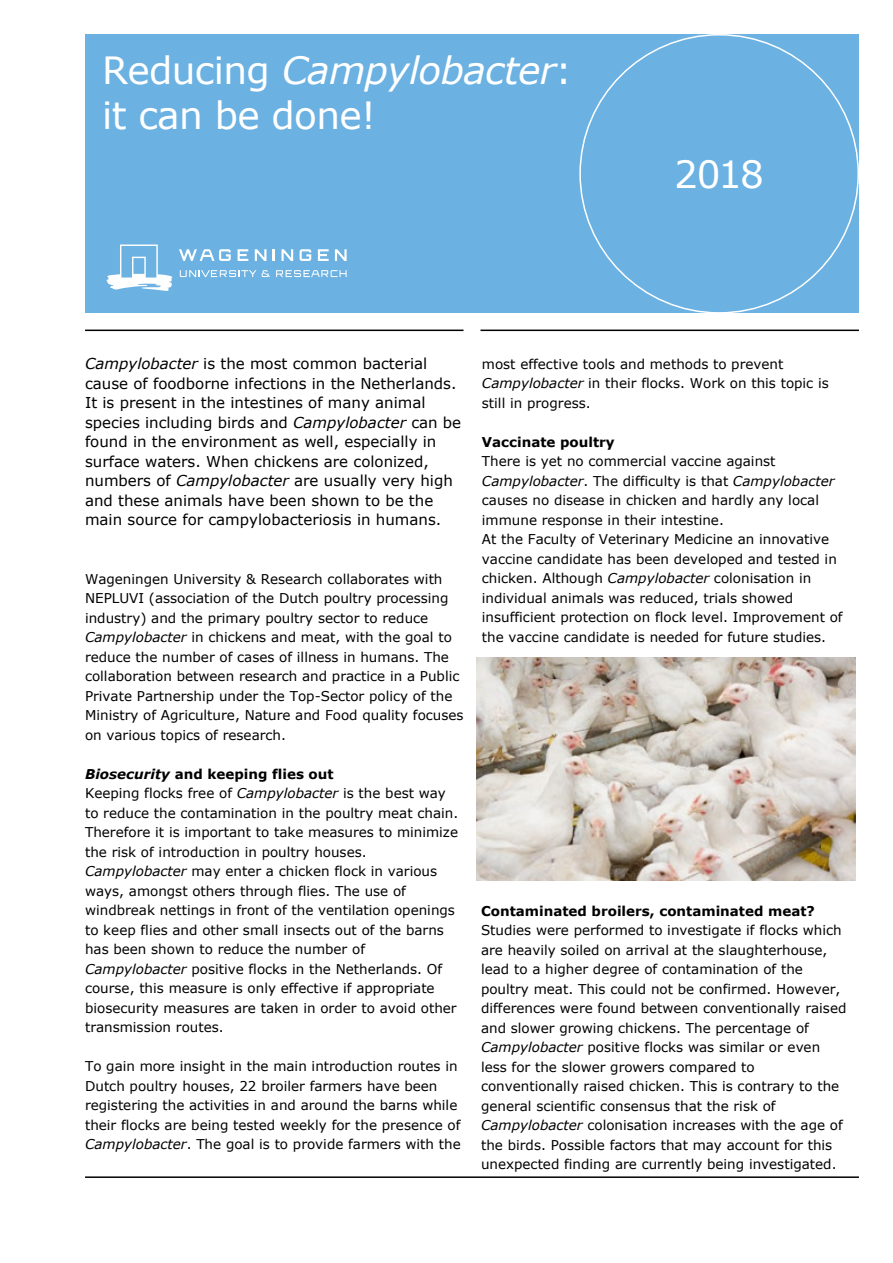
<style>
.page{position:relative;width:893px;height:1263px;background:#fff}
.page>*{position:absolute;margin:0;border:0;box-sizing:border-box;transform-origin:0 0}
.t1{font:37.5px/45px "Verdana";letter-spacing:-.02em;color:#fff}
.t2{font:15px/19.5px "Verdana";color:#000}
.t3{font:13.5px/19.5px "Verdana";color:#000}
.t4{font:700 13.5px "Verdana";color:#000}
.s1{font-style:italic}
.s2{font-weight:700;font-style:italic}
.s3{font-weight:700}
</style>
<div class="page">
<hr style="left:85px;top:1176px;width:774px;height:2px;background:#000">
<hr style="left:480px;top:330px;width:379px;height:1px;background:#000">
<hr style="left:85px;top:330px;width:378px;height:1px;background:#000">
<div style="left:85px;top:34px;width:774px;height:279px;background:#6bb1e2"></div>
<svg style="left:106px;top:244px;width:67px;height:47px"></svg>
<svg style="left:238px;top:249px;width:10px;height:12px"></svg>
<svg style="left:255px;top:249px;width:11px;height:12px"></svg>
<svg style="left:273px;top:249px;width:2px;height:12px"></svg>
<svg style="left:282px;top:249px;width:11px;height:12px"></svg>
<svg style="left:300px;top:249px;width:11px;height:12px"></svg>
<svg style="left:318px;top:249px;width:11px;height:12px"></svg>
<svg style="left:335px;top:249px;width:12px;height:12px"></svg>
<svg style="left:179px;top:249px;width:52px;height:12px"></svg>
<svg style="left:180px;top:270px;width:76px;height:7px"></svg>
<svg style="left:276px;top:270px;width:71px;height:7px"></svg>
<svg style="left:262px;top:270px;width:8px;height:7px"></svg>
<img style="left:477px;top:658px;width:378px;height:223px">
<h1 class="t1" style="left:102px;top:47px;width:472px">Reducing <span class="s1">Campylobacter</span>: it can be done!</h1>
<h1 class="t1" style="left:674px;top:152px;width:91px">2018</h1>
<p class="t2" style="left:85px;top:354px;width:378px"><span class="s1">Campylobacter</span> is the most common bacterial cause of foodborne infections in the Netherlands.<br>It is present in the intestines of many animal species including birds and <span class="s1">Campylobacter</span> can be found in the environment as well, especially in surface waters. When chickens are colonized, numbers of <span class="s1">Campylobacter</span> are usually very high and these animals have been shown to be the main source for campylobacteriosis in humans.</p>
<p class="t3" style="left:85px;top:569px;width:380px">Wageningen University &amp; Research collaborates with NEPLUVI (association of the Dutch poultry processing industry) and the primary poultry sector to reduce <span class="s1">Campylobacter</span> in chickens and meat, with the goal to reduce the number of cases of illness in humans. The collaboration between research and practice in a Public Private Partnership under the Top-Sector policy of the Ministry of Agriculture, Nature and Food quality focuses on various topics of research.</p>
<p class="t3" style="left:85px;top:764px;width:375px"><span class="s2">Biosecurity</span> <span class="s3">and keeping flies out<br></span>Keeping flocks free of <span class="s1">Campylobacter</span> is the best way to reduce the contamination in the poultry meat chain.<br>Therefore it is important to take measures to minimize the risk of introduction in poultry houses.<br><span class="s1">Campylobacter</span> may enter a chicken flock in various ways, amongst others through flies. The use of windbreak nettings in front of the ventilation openings to keep flies and other small insects out of the barns has been shown to reduce the number of <span class="s1">Campylobacter</span> positive flocks in the Netherlands. Of course, this measure is only effective if appropriate biosecurity measures are taken in order to avoid other transmission routes.</p>
<p class="t3" style="left:85px;top:1056px;width:377px">To gain more insight in the main introduction routes in Dutch poultry houses, 22 broiler farmers have been registering the activities in and around the barns while their flocks are being tested weekly for the presence of <span class="s1">Campylobacter</span>. The goal is to provide farmers with the</p>
<p class="t3" style="left:482px;top:354px;width:348px">most effective tools and methods to prevent<br><span class="s1">Campylobacter</span> in their flocks. Work on this topic is still in progress.</p>
<p class="t4" style="left:482px;top:432px;width:134px">Vaccinate poultry</p>
<p class="t3" style="left:482px;top:452px;width:362px">There is yet no commercial vaccine against <span class="s1">Campylobacter</span>. The difficulty is that <span class="s1">Campylobacter </span>causes no disease in chicken and hardly any local immune response in their intestine.<br>At the Faculty of Veterinary Medicine an innovative vaccine candidate has been developed and tested in chicken. Although <span class="s1">Campylobacter</span> colonisation in individual animals was reduced, trials showed insufficient protection on flock level. Improvement of the vaccine candidate is needed for future studies.</p>
<p class="t4" style="left:481px;top:901px;width:335px">Contaminated broilers, contaminated meat?</p>
<p class="t3" style="left:481px;top:920px;width:367px">Studies were performed to investigate if flocks which are heavily soiled on arrival at the slaughterhouse, lead to a higher degree of contamination of the poultry meat. This could not be confirmed. However, differences were found between conventionally raised and slower growing chickens. The percentage of <span class="s1">Campylobacter</span> positive flocks was similar or even less for the slower growers compared to conventionally raised chicken. This is contrary to the general scientific consensus that the risk of <span class="s1">Campylobacter</span> colonisation increases with the age of the birds. Possible factors that may account for this unexpected finding are currently being investigated.</p>
</div>
